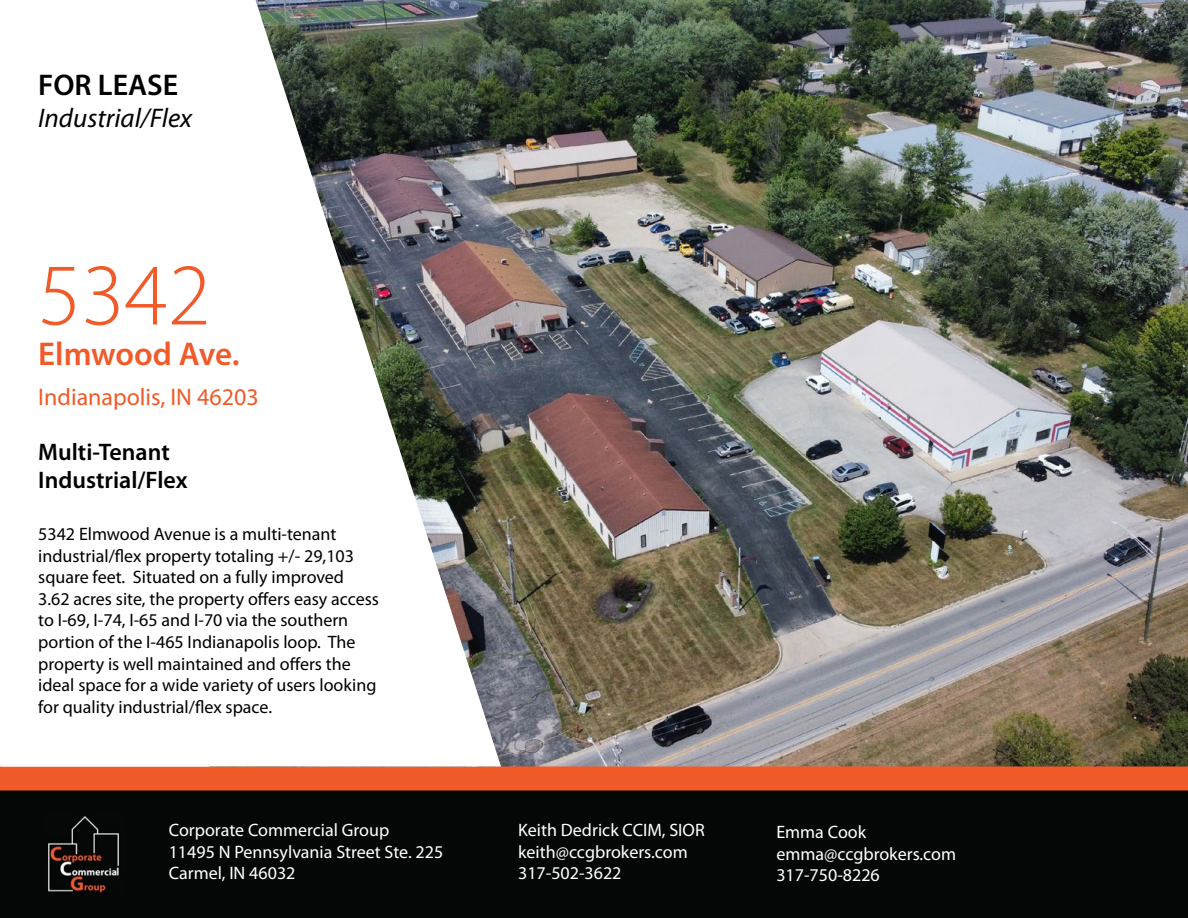
<style>
.page{position:relative;width:1188px;height:918px;background:#fff}
.page>*{position:absolute;margin:0;border:0;box-sizing:border-box;transform-origin:0 0}
.t1{font:300 88.5px "Myriad Pro";color:#f15a29}
.t2{font:600 33px "Myriad Pro";letter-spacing:-.005em;color:#f15a29}
.t3{font:600 30px "Myriad Pro";color:#000}
.t4{font:italic 27px "Myriad Pro";color:#000}
.t5{font:600 24px/28.8px "Myriad Pro";color:#000}
.t6{font:24px "Myriad Pro";color:#f15a29}
.t7{font:18px/21.6px "Myriad Pro";color:#000}
.t8{font:18px/21.6px "Myriad Pro";color:#fff}
</style>
<div class="page">
<img style="left:501px;top:0;width:687px;height:766px">
<div style="left:0;top:790px;width:1188px;height:128px;background:#050706"></div>
<div style="left:0;top:766px;width:1188px;height:24px;background:#f15a29"></div>
<img style="left:48px;top:816px;width:71px;height:79px">
<img style="left:255px;top:0;width:246px;height:766px">
<h3 class="t3" style="left:38px;top:65px;width:142px">FOR LEASE</h3>
<h3 class="t4" style="left:38px;top:101px;width:155px">Industrial/Flex</h3>
<h1 class="t1" style="left:38px;top:242px;width:174px">5342</h1>
<h2 class="t2" style="left:38px;top:333px;width:203px">Elmwood Ave.</h2>
<h3 class="t6" style="left:38px;top:382px;width:222px">Indianapolis, IN 46203</h3>
<h3 class="t5" style="left:38px;top:437px;width:151px">Multi-Tenant<br>Industrial/Flex</h3>
<p class="t7" style="left:38px;top:523px;width:342px">5342 Elmwood Avenue is a multi-tenant industrial/flex property totaling +/- 29,103 square feet. Situated on a fully improved 3.62 acres site, the property offers easy access to I-69, I-74, I-65 and I-70 via the southern portion of the I-465 Indianapolis loop. The property is well maintained and offers the ideal space for a wide variety of users looking for quality industrial/flex space.</p>
<p class="t8" style="left:169px;top:819px;width:276px">Corporate Commercial Group<br>11495 N Pennsylvania Street Ste. 225<br>Carmel, IN 46032</p>
<p class="t8" style="left:518px;top:819px;width:188px">Keith Dedrick CCIM, SIOR keith@ccgbrokers.com<br>317-502-3622</p>
<p class="t8" style="left:776px;top:821px;width:181px">Emma Cook emma@ccgbrokers.com<br>317-750-8226</p>
</div>
